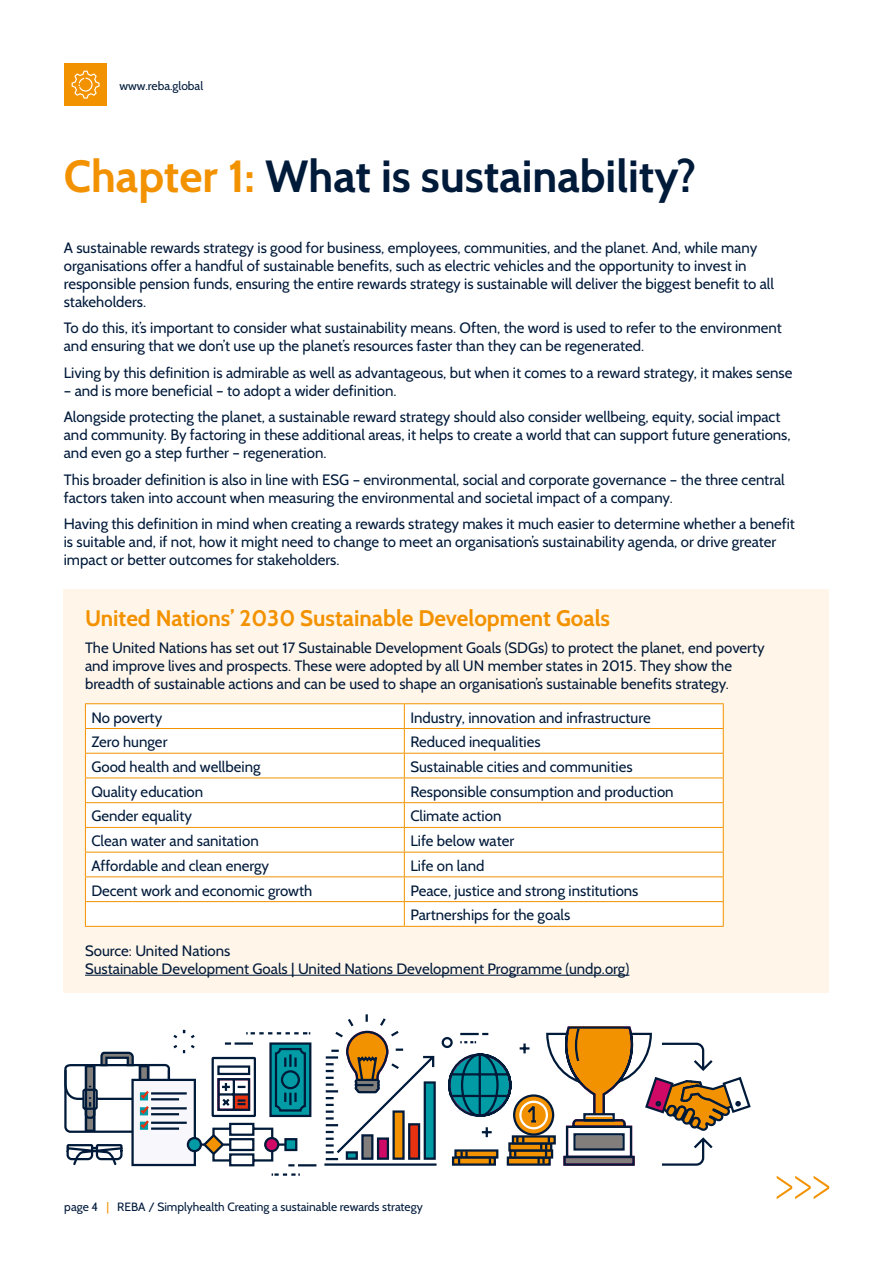
<style>
.page{position:relative;width:893px;height:1263px;background:#fff}
.page>*{position:absolute;margin:0;border:0;box-sizing:border-box;transform-origin:0 0}
.t1{font:700 45px "Cabin";color:#001a3a}
.t2{font:700 22.5px "Cabin";color:#f39200}
.t3{font:15px/18px "Cabin";color:#001a3a}
.t4{font:12px "Cabin";color:#001a3a}
.s1{color:#f39200}
</style>
<div class="page">
<div style="left:64px;top:63px;width:43px;height:43px;background:#f39200"></div>
<svg style="left:72px;top:71px;width:28px;height:28px"></svg>
<div style="left:64px;top:589px;width:765px;height:404px;background:#fff5e9"></div>
<hr style="left:85px;top:975px;width:544px;height:1px;background:#001a3a">
<div style="left:86px;top:704px;width:637px;height:222px;background:#fff"></div>
<hr style="left:85px;top:703px;width:319px;height:1px;background:#f39200">
<hr style="left:404px;top:703px;width:320px;height:1px;background:#f39200">
<hr style="left:85px;top:728px;width:319px;height:1px;background:#f39200">
<hr style="left:404px;top:728px;width:320px;height:1px;background:#f39200">
<hr style="left:85px;top:753px;width:319px;height:1px;background:#f39200">
<hr style="left:404px;top:753px;width:320px;height:1px;background:#f39200">
<hr style="left:85px;top:777px;width:319px;height:1px;background:#f39200">
<hr style="left:404px;top:777px;width:320px;height:1px;background:#f39200">
<hr style="left:85px;top:802px;width:319px;height:1px;background:#f39200">
<hr style="left:404px;top:802px;width:320px;height:1px;background:#f39200">
<hr style="left:85px;top:827px;width:319px;height:1px;background:#f39200">
<hr style="left:404px;top:827px;width:320px;height:1px;background:#f39200">
<hr style="left:85px;top:852px;width:319px;height:1px;background:#f39200">
<hr style="left:404px;top:852px;width:320px;height:1px;background:#f39200">
<hr style="left:85px;top:876px;width:319px;height:1px;background:#f39200">
<hr style="left:404px;top:876px;width:320px;height:1px;background:#f39200">
<hr style="left:85px;top:901px;width:319px;height:1px;background:#f39200">
<svg style="left:85px;top:704px;width:1px;height:222px"></svg>
<hr style="left:404px;top:901px;width:320px;height:1px;background:#f39200">
<svg style="left:404px;top:704px;width:1px;height:222px"></svg>
<svg style="left:723px;top:704px;width:1px;height:222px"></svg>
<hr style="left:85px;top:926px;width:319px;height:1px;background:#f39200">
<hr style="left:404px;top:926px;width:320px;height:1px;background:#f39200">
<svg style="left:777px;top:1176px;width:52px;height:23px"></svg>
<svg style="left:272px;top:1173px;width:28px;height:3px"></svg>
<svg style="left:64px;top:1014px;width:687px;height:153px"></svg>
<p class="t4" style="left:120px;top:79px;width:85px">www.reba.global</p>
<h1 class="t1" style="left:64px;top:149px;width:634px"><span class="s1">Chapter 1:</span> What is sustainability?</h1>
<p class="t3" style="left:64px;top:238px;width:712px">A sustainable rewards strategy is good for business, employees, communities, and the planet. And, while many organisations offer a handful of sustainable benefits, such as electric vehicles and the opportunity to invest in responsible pension funds, ensuring the entire rewards strategy is sustainable will deliver the biggest benefit to all stakeholders.</p>
<p class="t3" style="left:64px;top:319px;width:720px">To do this, it’s important to consider what sustainability means. Often, the word is used to refer to the environment and ensuring that we don’t use up the planet’s resources faster than they can be regenerated.</p>
<p class="t3" style="left:64px;top:363px;width:730px">Living by this definition is admirable as well as advantageous, but when it comes to a reward strategy, it makes sense</p>
<p class="t3" style="left:64px;top:377px;width:718px;line-height:26.5px">– and is more beneficial – to adopt a wider definition.<br>Alongside protecting the planet, a sustainable reward strategy should also consider wellbeing, equity, social impact</p>
<p class="t3" style="left:64px;top:426px;width:728px">and community. By factoring in these additional areas, it helps to create a world that can support future generations, and even go a step further – regeneration.</p>
<p class="t3" style="left:64px;top:470px;width:722px">This broader definition is also in line with ESG – environmental, social and corporate governance – the three central factors taken into account when measuring the environmental and societal impact of a company.</p>
<p class="t3" style="left:64px;top:515px;width:733px">Having this definition in mind when creating a rewards strategy makes it much easier to determine whether a benefit is suitable and, if not, how it might need to change to meet an organisation’s sustainability agenda, or drive greater impact or better outcomes for stakeholders.</p>
<h2 class="t2" style="left:85px;top:605px;width:527px">United Nations’ 2030 Sustainable Development Goals</h2>
<p class="t3" style="left:85px;top:638px;width:681px">The United Nations has set out 17 Sustainable Development Goals (SDGs) to protect the planet, end poverty and improve lives and prospects. These were adopted by all UN member states in 2015. They show the breadth of sustainable actions and can be used to shape an organisation’s sustainable benefits strategy.</p>
<p class="t3" style="left:91px;top:708px;width:72px">No poverty</p>
<p class="t3" style="left:410px;top:708px;width:242px">Industry, innovation and infrastructure</p>
<p class="t3" style="left:91px;top:733px;width:78px">Zero hunger</p>
<p class="t3" style="left:410px;top:733px;width:132px">Reduced inequalities</p>
<p class="t3" style="left:91px;top:757px;width:171px">Good health and wellbeing</p>
<p class="t3" style="left:410px;top:757px;width:224px">Sustainable cities and communities</p>
<p class="t3" style="left:91px;top:782px;width:113px">Quality education</p>
<p class="t3" style="left:410px;top:782px;width:265px">Responsible consumption and production</p>
<p class="t3" style="left:91px;top:807px;width:102px">Gender equality</p>
<p class="t3" style="left:410px;top:807px;width:93px">Climate action</p>
<p class="t3" style="left:91px;top:832px;width:169px">Clean water and sanitation</p>
<p class="t3" style="left:410px;top:832px;width:105px">Life below water</p>
<p class="t3" style="left:91px;top:856px;width:179px">Affordable and clean energy</p>
<p class="t3" style="left:410px;top:856px;width:76px">Life on land</p>
<p class="t3" style="left:91px;top:881px;width:222px">Decent work and economic growth</p>
<p class="t3" style="left:410px;top:878px;width:230px;line-height:24.8px">Peace, justice and strong institutions<br>Partnerships for the goals</p>
<p class="t3" style="left:85px;top:941px;width:546px">Source: United Nations<br>Sustainable Development Goals | United Nations Development Programme (undp.org)</p>
<p class="t4" style="left:64px;top:1199px;width:360px">page 4 <span class="s1">|</span> REBA / Simplyhealth Creating a sustainable rewards strategy</p>
</div>
